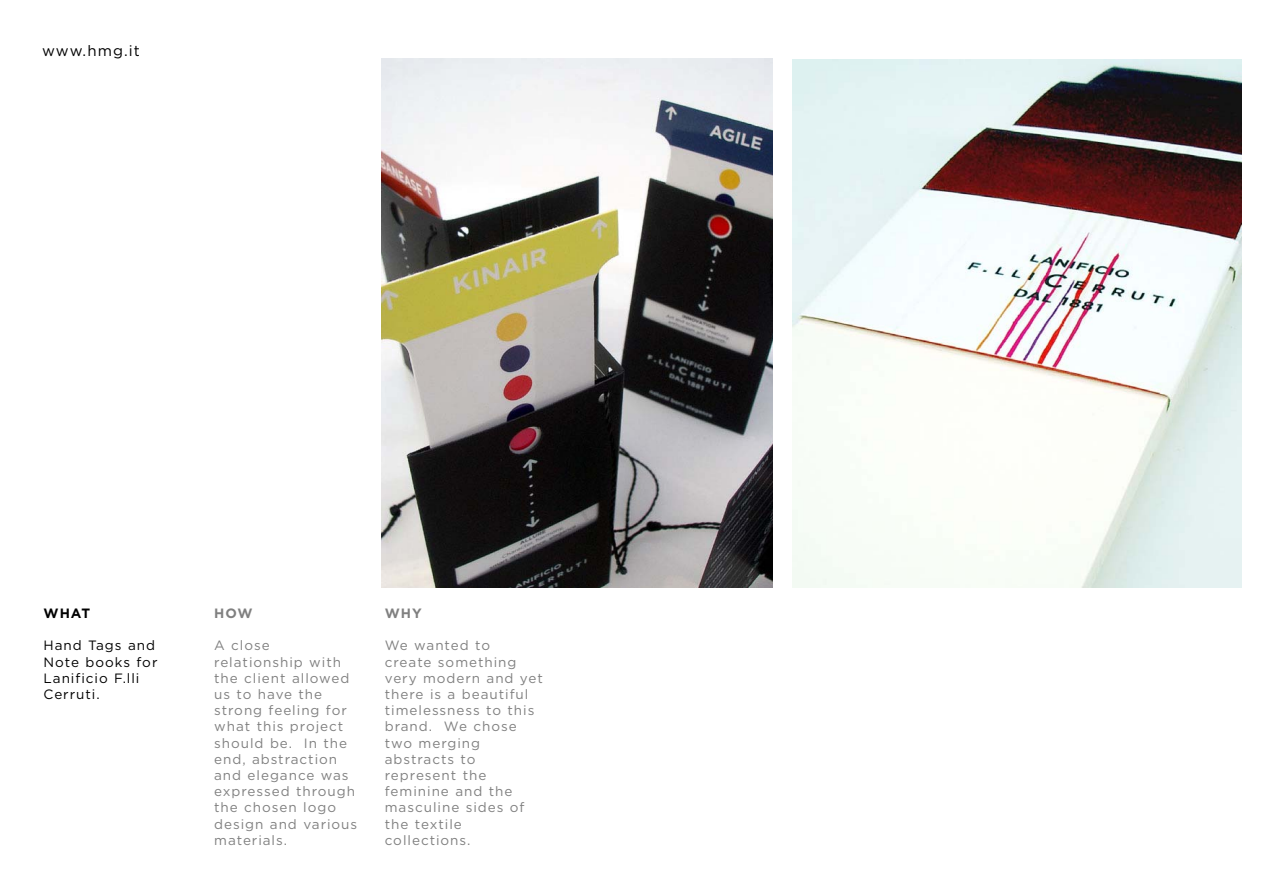
<style>
.page{position:relative;width:1263px;height:893px;background:#fff}
.page>*{position:absolute;margin:0;border:0;box-sizing:border-box;transform-origin:0 0}
.t1{font:15px "Gotham";letter-spacing:.07em;color:#000}
.t2{font:13.5px/16.2px "Gotham";letter-spacing:.07em;color:#808080}
.t3{font:13.5px/16.2px "Gotham";letter-spacing:.07em;color:#000}
.t4{font:700 13.5px "Gotham";letter-spacing:.075em;color:#808080}
.t5{font:700 13.5px "Gotham";color:#000}
</style>
<div class="page">
<img style="left:793px;top:60px;width:449px;height:527px">
<img style="left:382px;top:59px;width:391px;height:528px">
<p class="t1" style="left:42px;top:45px;width:99px">www.hmg.it</p>
<p class="t5" style="left:44px;top:608px;width:48px">WHAT</p>
<p class="t3" style="left:44px;top:638px;width:115px">Hand Tags and<br>Note books for<br>Lanificio F.lli<br>Cerruti.</p>
<p class="t4" style="left:214px;top:608px;width:40px">HOW</p>
<p class="t2" style="left:214px;top:638px;width:145px">A close relationship with the client allowed us to have the strong feeling for what this project should be. In the end, abstraction and elegance was expressed through the chosen logo design and various materials.</p>
<p class="t4" style="left:385px;top:608px;width:39px">WHY</p>
<p class="t2" style="left:385px;top:638px;width:160px">We wanted to<br>create something very modern and yet there is a beautiful timelessness to this brand. We chose two merging abstracts to represent the feminine and the masculine sides of the textile collections.</p>
</div>
